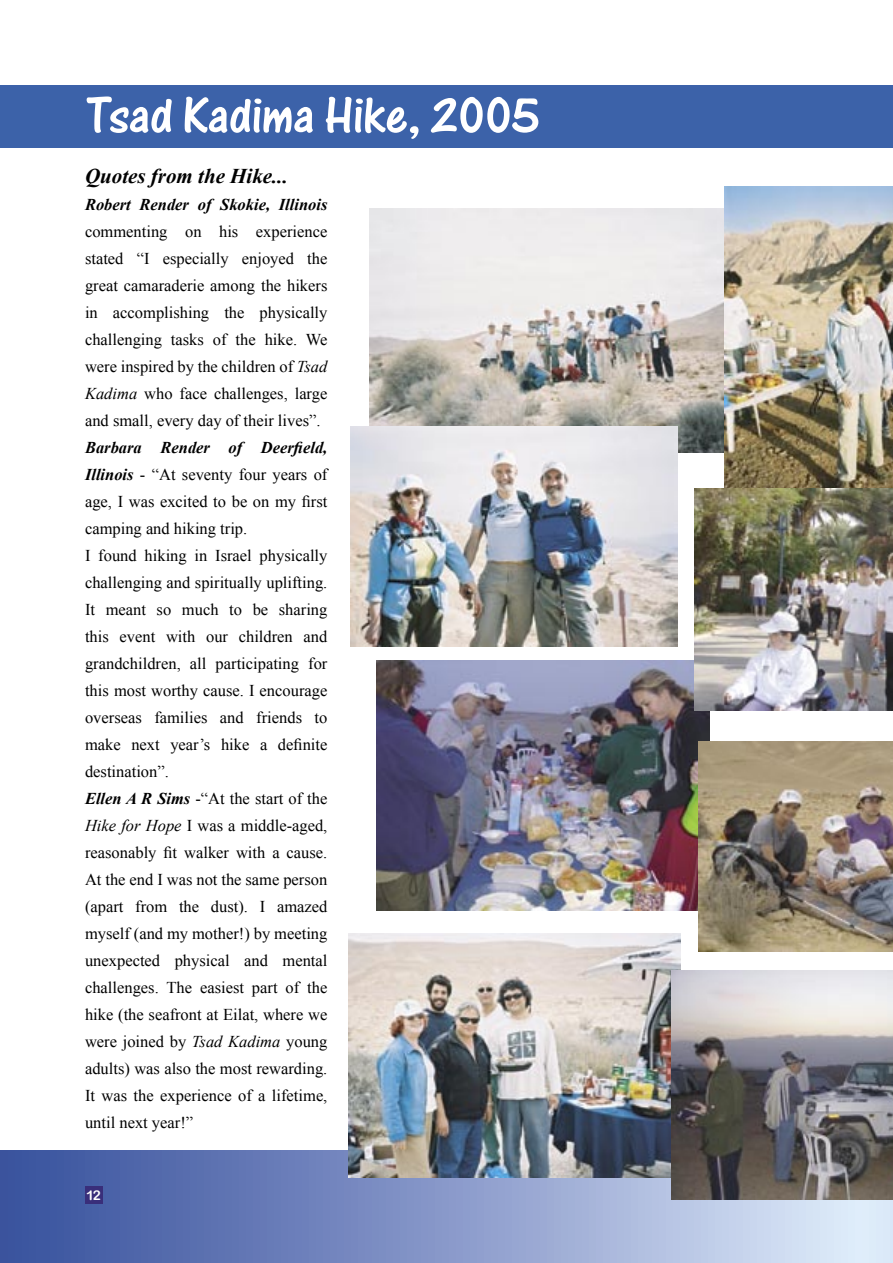
<style>
.page{position:relative;width:893px;height:1263px;background:#fff}
.page>*{position:absolute;margin:0;border:0;box-sizing:border-box;transform-origin:0 0}
.BodyText{font:54px "One Stroke Script Let Plain";color:#fff}
.BodyText-2{font:italic 700 21px "Times New Roman";color:#000}
.BodyText-3{font:16.5px/27px "Times New Roman";color:#000;text-align:justify}
.BodyText-4{font:13.5px "Arial Rounded MT Bold";color:#fff}
.s1{font-weight:700;font-style:italic}
.s2{font-style:italic}
</style>
<div class="page">
<div style="left:0;top:1150px;width:893px;height:113px;background:linear-gradient(to right,#334c9a,#e3edfc)"></div>
<div style="left:0;top:85px;width:893px;height:63px;background:#3c62a9"></div>
<img style="left:349px;top:934px;width:332px;height:244px">
<img style="left:377px;top:660px;width:332px;height:250px">
<img style="left:671px;top:971px;width:222px;height:228px">
<img style="left:698px;top:741px;width:195px;height:210px">
<img style="left:369px;top:208px;width:355px;height:245px">
<img style="left:350px;top:427px;width:328px;height:219px">
<img style="left:724px;top:186px;width:169px;height:302px">
<img style="left:695px;top:488px;width:198px;height:222px">
<div style="left:85px;top:1186px;width:17px;height:17px;background:#392e7a"></div>
<p class="BodyText" style="left:85px;top:84px;width:456px">Tsad Kadima Hike, 2005</p>
<p class="BodyText-2" style="left:85px;top:161px;width:205px">Quotes from the Hike...</p>
<p class="BodyText-3" style="left:85px;top:191px;width:244px"><span class="s1">Robert Render of Skokie, Illinois </span>commenting on his experience stated “I especially enjoyed the great camaraderie among the hikers in accomplishing the physically challenging tasks of the hike. We were inspired by the children of <span class="s2">Tsad Kadima</span> who face challenges, large and small, every day of their lives”.</p>
<p class="BodyText-3" style="left:85px;top:434px;width:244px"><span class="s1">Barbara Render of Deerfield, Illinois</span> - “At seventy four years of age, I was excited to be on my first camping and hiking trip.</p>
<p class="BodyText-3" style="left:85px;top:542px;width:244px">I found hiking in Israel physically challenging and spiritually uplifting.<br>It meant so much to be sharing this event with our children and grandchildren, all participating for this most worthy cause. I encourage overseas families and friends to make next year’s hike a definite destination”.</p>
<p class="BodyText-3" style="left:85px;top:785px;width:244px"><span class="s1">Ellen A R Sims</span> -“At the start of the <span class="s2">Hike for Hope</span> I was a middle-aged, reasonably fit walker with a cause.<br>At the end I was not the same person (apart from the dust). I amazed myself (and my mother!) by meeting unexpected physical and mental challenges. The easiest part of the hike (the seafront at Eilat, where we were joined by <span class="s2">Tsad Kadima</span> young adults) was also the most rewarding.<br>It was the experience of a lifetime, until next year!”</p>
<p class="BodyText-4" style="left:86px;top:1187px;width:16px">12</p>
</div>
